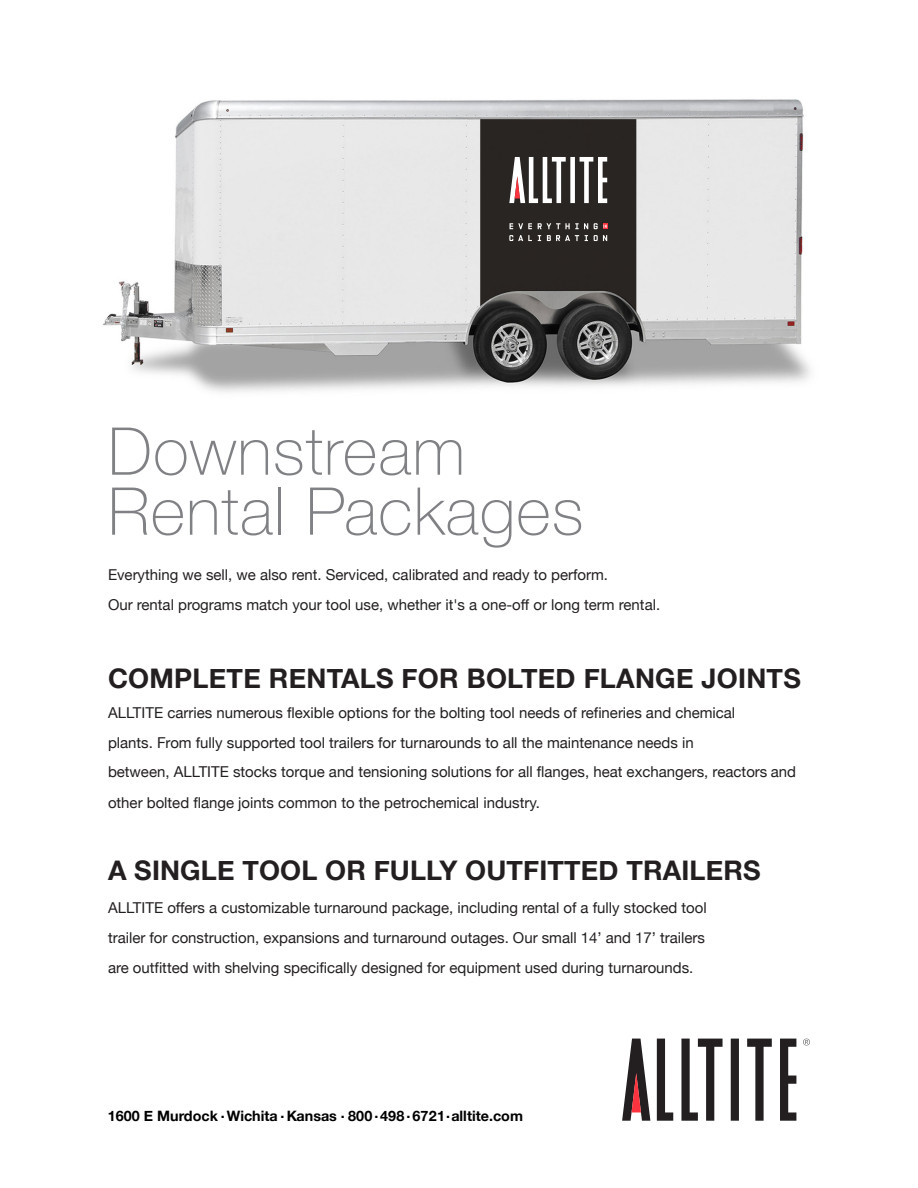
<style>
.page{position:relative;width:918px;height:1188px;background:#fff}
.page>*{position:absolute;margin:0;border:0;box-sizing:border-box;transform-origin:0 0}
.t1{font:100 66px/60px "Helvetica Neue";letter-spacing:.02em;color:#808184}
.t2{font:700 27px "Helvetica Neue";letter-spacing:.005em;color:#231f20}
.t3{font:15px/30px "Helvetica Neue";color:#231f20}
.t4{font:700 14.4px "Helvetica Neue";color:#000}
</style>
<div class="page">
<img style="left:103px;top:99px;width:708px;height:293px">
<svg style="left:480px;top:119px;width:156px;height:193px;background:#3f3a38"></svg>
<svg style="left:622px;top:1039px;width:174px;height:82px"></svg>
<svg style="left:803px;top:1039px;width:7px;height:7px"></svg>
<h1 class="t1" style="left:108px;top:418px;width:477px">Downstream<br>Rental Packages</h1>
<p class="t3" style="left:108px;top:561px;width:554px">Everything we sell, we also rent. Serviced, calibrated and ready to perform.<br>Our rental programs match your tool use, whether it's a one-off or long term rental.</p>
<h2 class="t2" style="left:108px;top:657px;width:694px">COMPLETE RENTALS FOR BOLTED FLANGE JOINTS</h2>
<p class="t3" style="left:108px;top:698px;width:690px;line-height:29.5px">ALLTITE carries numerous flexible options for the bolting tool needs of refineries and chemical<br>plants. From fully supported tool trailers for turnarounds to all the maintenance needs in<br>between, ALLTITE stocks torque and tensioning solutions for all flanges, heat exchangers, reactors and</p>
<p class="t3" style="left:108px;top:788px;width:433px">other bolted flange joints common to the petrochemical industry.</p>
<h2 class="t2" style="left:108px;top:849px;width:654px">A SINGLE TOOL OR FULLY OUTFITTED TRAILERS</h2>
<p class="t3" style="left:108px;top:893px;width:600px;text-align:justify">ALLTITE offers a customizable turnaround package, including rental of a fully stocked tool trailer for construction, expansions and turnaround outages. Our small 14’ and 17’ trailers are outfitted with shelving specifically designed for equipment used during turnarounds.</p>
<p class="t4" style="left:108px;top:1105px;width:417px">1600 E Murdock . Wichita . Kansas . 800 . 498 . 6721. alltite.com</p>
</div>
